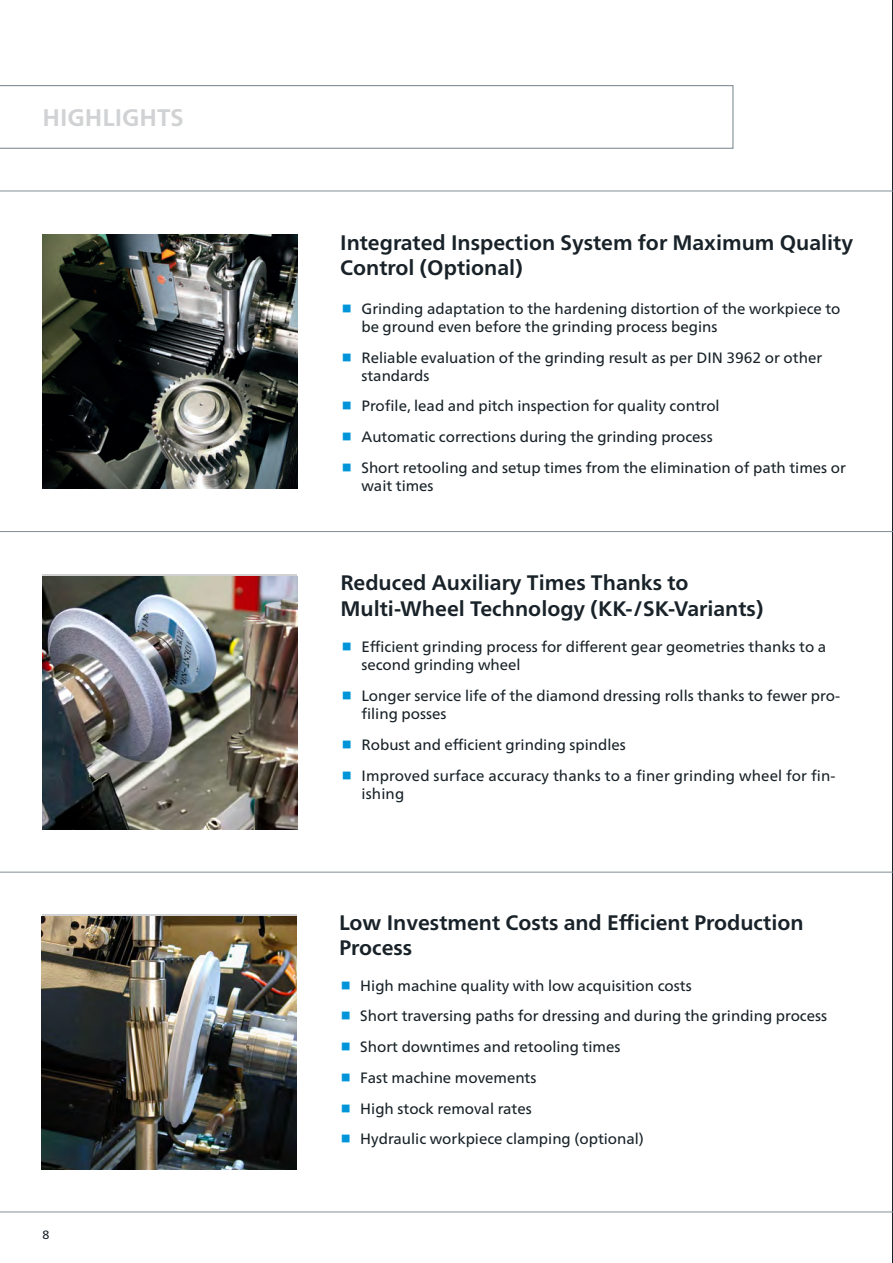
<style>
.page{position:relative;width:893px;height:1263px;background:#fff}
.page>*{position:absolute;margin:0;border:0;box-sizing:border-box;transform-origin:0 0}
.t1{font:700 24px "Frutiger Neue LTW1 G";color:#d1d2d4}
.t2{font:700 21px/25.2px "Frutiger Neue LTW1 G";color:#182228}
.t3{font:15px/30.8px "Frutiger Neue LTW1 G";color:#182228}
.t4{font:12px "Frutiger Neue LTW1 G";color:#182228}
</style>
<div class="page">
<hr style="left:892px;top:0;width:1px;height:1263px;background:#182228">
<img style="left:43px;top:235px;width:254px;height:254px">
<hr style="left:0;top:1211px;width:893px;height:1px;background:#828f96">
<svg style="left:0;top:85px;width:733px;height:64px"></svg>
<hr style="left:0;top:191px;width:893px;height:1px;background:#828f96">
<hr style="left:0;top:531px;width:893px;height:1px;background:#828f96">
<hr style="left:0;top:872px;width:893px;height:1px;background:#828f96">
<img style="left:42px;top:916px;width:255px;height:253px">
<img style="left:43px;top:576px;width:254px;height:253px">
<h1 class="t1" style="left:43px;top:103px;width:143px">H ighlights</h1>
<p class="t4" style="left:43px;top:1227px;width:8px">8</p>
<h2 class="t2" style="left:340px;top:230px;width:514px">I ntegrated I nspection System for Maximum Quality<br>Control (Optional)</h2>
<p class="t3" style="left:361px;top:300px;width:481px;line-height:18px">Grinding adaptation to the hardening distortion of the workpiece to be ground even before the grinding process begins</p>
<p class="t3" style="left:361px;top:348px;width:462px;line-height:18px">Reliable evaluation of the grinding result as per DIN 3962 or other standards</p>
<p class="t3" style="left:361px;top:391px;width:486px">Profile, lead and pitch inspection for quality control<br>Automatic corrections during the grinding process<br>Short retooling and setup times from the elimination of path times or</p>
<p class="t3" style="left:361px;top:470px;width:74px">wait times</p>
<h2 class="t2" style="left:340px;top:570px;width:424px">Reduced Auxiliary Times Thanks to<br>Multi-Wheel Technology (KK-/SK-Variants)</h2>
<p class="t3" style="left:361px;top:638px;width:466px;line-height:18px">Efficient grinding process for different gear geometries thanks to a second grinding wheel</p>
<p class="t3" style="left:361px;top:687px;width:480px;line-height:18px">Longer service life of the diamond dressing rolls thanks to fewer pro&shy;filing posses</p>
<p class="t3" style="left:361px;top:729px;width:475px">Robust and efficient grinding spindles<br>Improved surface accuracy thanks to a finer grinding wheel for fin-</p>
<p class="t3" style="left:361px;top:778px;width:44px">ishing</p>
<h2 class="t2" style="left:339px;top:910px;width:466px">Low I nvestment Costs and Efficient Production<br>Process</h2>
<p class="t3" style="left:360px;top:970px;width:468px">High machine quality with low acquisition costs<br>Short traversing paths for dressing and during the grinding process Short downtimes and retooling times<br>Fast machine movements<br>High stock removal rates<br>Hydraulic workpiece clamping (optional)</p>
</div>
